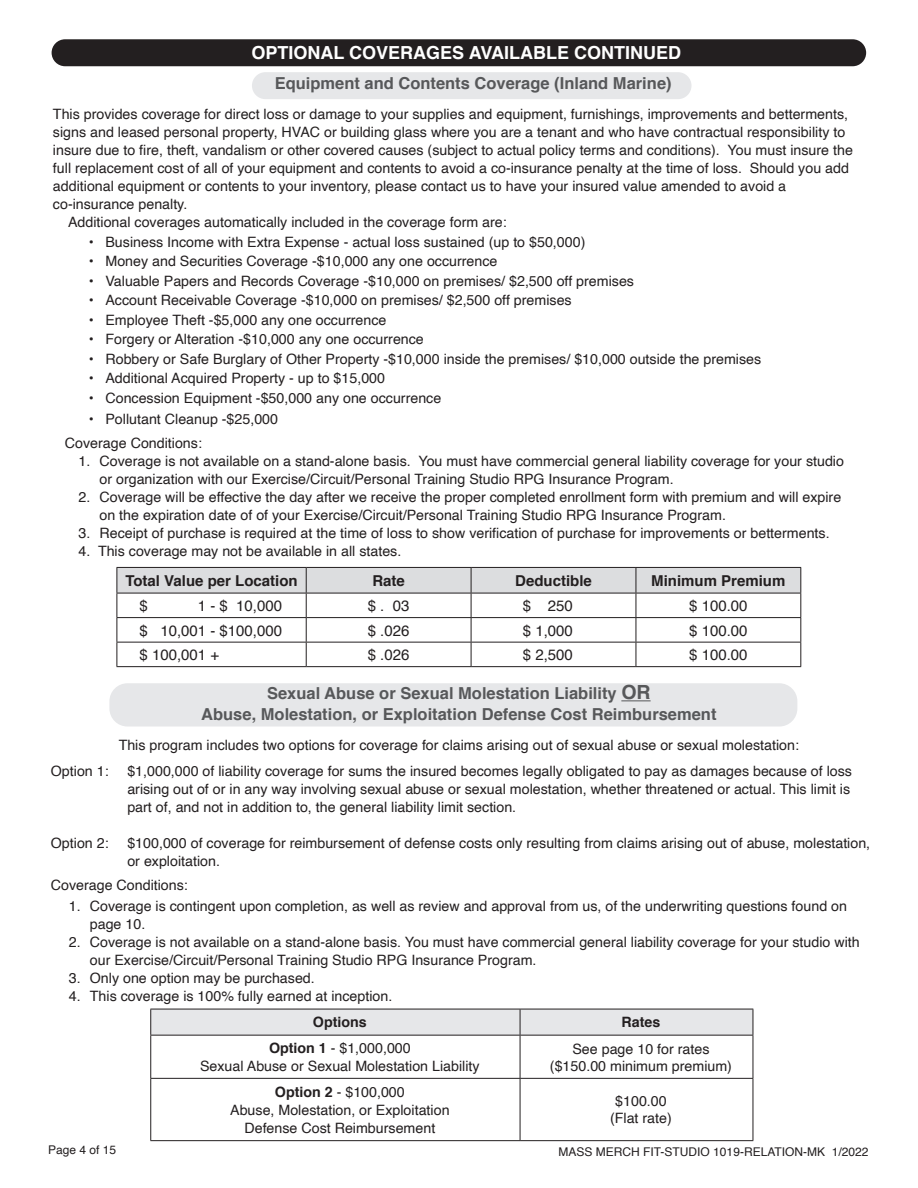
<style>
.page{position:relative;width:918px;height:1188px;background:#fff}
.page>*{position:absolute;margin:0;border:0;box-sizing:border-box;transform-origin:0 0}
.t1{font:700 18px "Helvetica";color:#fff}
.t2{font:700 16.5px/21px "Helvetica";color:#57585a;text-align:center}
.t3{font:15px "Helvetica";color:#231f20}
.t4{font:700 15px "Helvetica";color:#231f20}
.t5{font:14.25px/18px "Helvetica";color:#231f20}
.t6{font:700 14.25px "Helvetica";color:#231f20}
.t7{font:12px "Helvetica";color:#231f20}
.s1{font-size:19.5px}
.s2{font-weight:700}
</style>
<div class="page">
<div style="left:52px;top:39px;width:814px;height:27px;background:#231f20;border-radius:13px"></div>
<svg style="left:117px;top:567px;width:684px;height:99px"></svg>
<hr style="left:117px;top:666px;width:189px;height:1px;background:#231f20">
<hr style="left:306px;top:666px;width:165px;height:1px;background:#231f20">
<hr style="left:471px;top:666px;width:165px;height:1px;background:#231f20">
<hr style="left:636px;top:666px;width:165px;height:1px;background:#231f20">
<div style="left:109px;top:683px;width:688px;height:44px;background:#e6e7e9;border-radius:18px"></div>
<hr style="left:621px;top:700px;width:30px;height:1px;background:#57585a">
<svg style="left:150px;top:1009px;width:604px;height:26px;background:#dedfe0"></svg>
<hr style="left:150px;top:1035px;width:370px;height:1px;background:#231f20">
<hr style="left:150px;top:1036px;width:1px;height:42px;background:#231f20">
<hr style="left:520px;top:1035px;width:233px;height:1px;background:#231f20">
<hr style="left:520px;top:1036px;width:1px;height:42px;background:#231f20">
<hr style="left:753px;top:1036px;width:1px;height:42px;background:#231f20">
<hr style="left:150px;top:1078px;width:370px;height:1px;background:#231f20">
<hr style="left:150px;top:1079px;width:1px;height:61px;background:#231f20">
<hr style="left:520px;top:1078px;width:233px;height:1px;background:#231f20">
<hr style="left:520px;top:1079px;width:1px;height:61px;background:#231f20">
<hr style="left:753px;top:1079px;width:1px;height:61px;background:#231f20">
<hr style="left:150px;top:1140px;width:370px;height:1px;background:#231f20">
<hr style="left:520px;top:1140px;width:233px;height:1px;background:#231f20">
<div style="left:252px;top:72px;width:440px;height:27px;background:#e6e7e9;border-radius:13px"></div>
<p class="t1" style="left:252px;top:38px;width:431px">OPTIONAL COVERAGES AVAILABLE CONTINUED</p>
<p class="t2" style="left:275px;top:73px;width:398px">Equipment and Contents Coverage (Inland Marine)</p>
<p class="t5" style="left:53px;top:106px;width:797px">This provides coverage for direct loss or damage to your supplies and equipment, furnishings, improvements and betterments,</p>
<p class="t5" style="left:53px;top:124px;width:794px">signs and leased personal property, HVAC or building glass where you are a tenant and who have contractual responsibility to</p>
<p class="t5" style="left:53px;top:142px;width:801px">insure due to fire, theft, vandalism or other covered causes (subject to actual policy terms and conditions). You must insure the</p>
<p class="t5" style="left:53px;top:160px;width:798px">full replacement cost of all of your equipment and contents to avoid a co-insurance penalty at the time of loss. Should you add</p>
<p class="t5" style="left:53px;top:178px;width:735px">additional equipment or contents to your inventory, please contact us to have your insured value amended to avoid a</p>
<p class="t5" style="left:53px;top:196px;width:136px">co-insurance penalty.</p>
<p class="t5" style="left:68px;top:214px;width:440px">Additional coverages automatically included in the coverage form are:</p>
<p class="t5" style="left:89px;top:233px;width:498px">• Business Income with Extra Expense - actual loss sustained (up to $50,000)</p>
<p class="t5" style="left:89px;top:253px;width:410px">• Money and Securities Coverage -$10,000 any one occurrence</p>
<p class="t5" style="left:89px;top:272px;width:547px">• Valuable Papers and Records Coverage -$10,000 on premises/ $2,500 off premises</p>
<p class="t5" style="left:89px;top:292px;width:484px">• Account Receivable Coverage -$10,000 on premises/ $2,500 off premises</p>
<p class="t5" style="left:89px;top:311px;width:299px">• Employee Theft -$5,000 any one occurrence</p>
<p class="t5" style="left:89px;top:331px;width:336px">• Forgery or Alteration -$10,000 any one occurrence</p>
<p class="t5" style="left:89px;top:350px;width:674px">• Robbery or Safe Burglary of Other Property -$10,000 inside the premises/ $10,000 outside the premises</p>
<p class="t5" style="left:89px;top:370px;width:298px">• Additional Acquired Property - up to $15,000</p>
<p class="t5" style="left:89px;top:389px;width:354px">• Concession Equipment -$50,000 any one occurrence</p>
<p class="t5" style="left:65px;top:407px;width:215px;line-height:24px;text-indent:24px">• Pollutant Cleanup -$25,000<br>Coverage Conditions:</p>
<p class="t5" style="left:99px;top:452px;width:746px;text-indent:-21px">1. Coverage is not available on a stand-alone basis. You must have commercial general liability coverage for your studio or organization with our Exercise/Circuit/Personal Training Studio RPG Insurance Program.</p>
<p class="t5" style="left:99px;top:488px;width:743px;text-indent:-21px">2. Coverage will be effective the day after we receive the proper completed enrollment form with premium and will expire on the expiration date of of your Exercise/Circuit/Personal Training Studio RPG Insurance Program.</p>
<p class="t5" style="left:78px;top:524px;width:753px">3. Receipt of purchase is required at the time of loss to show verification of purchase for improvements or betterments.</p>
<p class="t5" style="left:78px;top:542px;width:324px">4. This coverage may not be available in all states.</p>
<p class="t4" style="left:125px;top:569px;width:174px">Total Value per Location</p>
<p class="t4" style="left:372px;top:569px;width:34px">Rate</p>
<p class="t4" style="left:515px;top:569px;width:78px">Deductible</p>
<p class="t4" style="left:651px;top:569px;width:136px">Minimum Premium</p>
<p class="t3" style="left:140px;top:594px;width:10px">$</p>
<p class="t3" style="left:198px;top:594px;width:86px">1 - $ 10,000</p>
<p class="t3" style="left:368px;top:594px;width:43px">$ . 03</p>
<p class="t3" style="left:523px;top:594px;width:52px">$ 250</p>
<p class="t3" style="left:689px;top:594px;width:60px">$ 100.00</p>
<p class="t3" style="left:140px;top:619px;width:144px">$ 10,001 - $100,000</p>
<p class="t3" style="left:368px;top:619px;width:43px">$ .026</p>
<p class="t3" style="left:523px;top:619px;width:52px">$ 1,000</p>
<p class="t3" style="left:689px;top:619px;width:60px">$ 100.00</p>
<p class="t3" style="left:140px;top:643px;width:81px">$ 100,001 +</p>
<p class="t3" style="left:368px;top:643px;width:43px">$ .026</p>
<p class="t3" style="left:523px;top:643px;width:52px">$ 2,500</p>
<p class="t3" style="left:689px;top:643px;width:60px">$ 100.00</p>
<p class="t2" style="left:201px;top:683px;width:517px">Sexual Abuse or Sexual Molestation Liability <span class="s1">OR<br></span>Abuse, Molestation, or Exploitation Defense Cost Reimbursement</p>
<p class="t5" style="left:119px;top:737px;width:682px">This program includes two options for coverage for claims arising out of sexual abuse or sexual molestation:</p>
<p class="t5" style="left:51px;top:762px;width:59px">Option 1:</p>
<p class="t5" style="left:127px;top:762px;width:726px">$1,000,000 of liability coverage for sums the insured becomes legally obligated to pay as damages because of loss arising out of or in any way involving sexual abuse or sexual molestation, whether threatened or actual. This limit is part of, and not in addition to, the general liability limit section.</p>
<p class="t5" style="left:51px;top:834px;width:59px">Option 2:</p>
<p class="t5" style="left:127px;top:834px;width:744px">$100,000 of coverage for reimbursement of defense costs only resulting from claims arising out of abuse, molestation, or exploitation.</p>
<p class="t5" style="left:51px;top:876px;width:139px">Coverage Conditions:</p>
<p class="t5" style="left:90px;top:897px;width:759px;text-indent:-21px">1. Coverage is contingent upon completion, as well as review and approval from us, of the underwriting questions found on page 10.</p>
<p class="t5" style="left:90px;top:933px;width:771px;text-indent:-21px">2. Coverage is not available on a stand-alone basis. You must have commercial general liability coverage for your studio with our Exercise/Circuit/Personal Training Studio RPG Insurance Program.</p>
<p class="t5" style="left:69px;top:969px;width:247px">3. Only one option may be purchased.</p>
<p class="t5" style="left:69px;top:987px;width:325px">4. This coverage is 100% fully earned at inception.</p>
<p class="t6" style="left:313px;top:1011px;width:55px">Options</p>
<p class="t6" style="left:622px;top:1011px;width:40px">Rates</p>
<p class="t5" style="left:200px;top:1040px;width:281px;text-align:center"><span class="s2">Option 1</span> - $1,000,000<br>Sexual Abuse or Sexual Molestation Liability</p>
<p class="t5" style="left:550px;top:1040px;width:184px;line-height:17.1px;text-align:center">See page 10 for rates ($150.00 minimum premium)</p>
<p class="t5" style="left:230px;top:1083px;width:221px;text-align:center"><span class="s2">Option 2</span> - $100,000<br>Abuse, Molestation, or Exploitation<br>Defense Cost Reimbursement</p>
<p class="t5" style="left:610px;top:1093px;width:63px;line-height:17.1px;text-align:center">$100.00 (Flat rate)</p>
<p class="t7" style="left:48px;top:1141px;width:70px">Page 4 of 15</p>
<p class="t7" style="left:559px;top:1142px;width:311px">MASS MERCH FIT-STUDIO 1019-RELATION-MK 1/2022</p>
</div>
